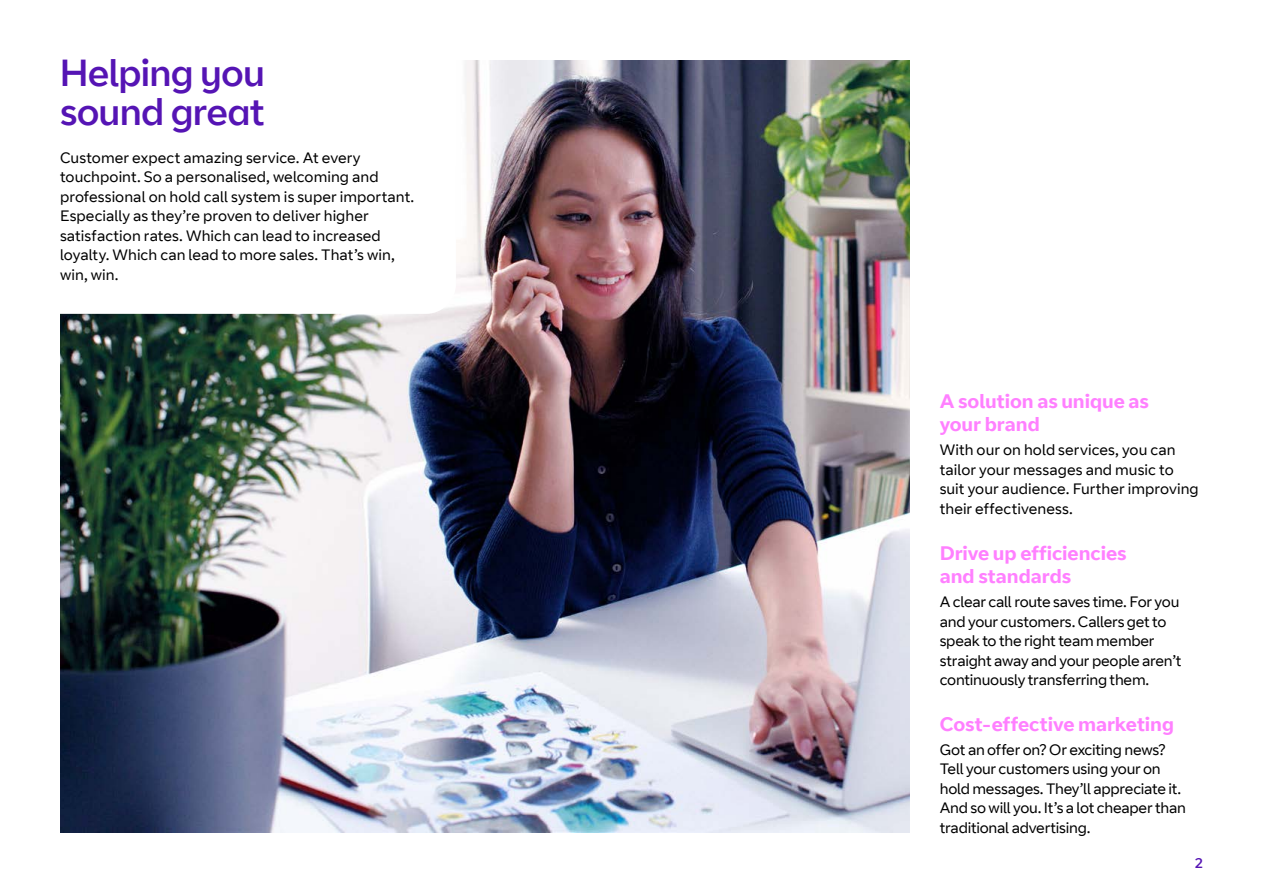
<style>
.page{position:relative;width:1263px;height:893px;background:#fff}
.page>*{position:absolute;margin:0;border:0;box-sizing:border-box;transform-origin:0 0}
.t1{font:37.5px/39px "BT Curve Headline";letter-spacing:-.005em;color:#5514b4}
.t2{font:700 19.5px/23.4px "BT Curve";letter-spacing:-.005em;color:#ff80ff}
.t3{font:15px/19.5px "BT Curve";letter-spacing:-.005em;color:#000}
.t4{font:14.25px "BT Curve Headline";color:#5514b4}
</style>
<div class="page">
<img style="left:60px;top:60px;width:850px;height:772px">
<div style="left:30px;top:29px;width:426px;height:137px;background:#fff"></div>
<svg style="left:60px;top:166px;width:396px;height:148px"></svg>
<h1 class="t1" style="left:60px;top:55px;width:206px">Helping you sound great</h1>
<p class="t3" style="left:60px;top:148px;width:356px">Customer expect amazing service. At every touchpoint. So a personalised, welcoming and professional on hold call system is super important.<br>Especially as they’re proven to deliver higher satisfaction rates. Which can lead to increased loyalty. Which can lead to more sales. That’s win, win, win.</p>
<h2 class="t2" style="left:940px;top:390px;width:211px">A solution as unique as your brand</h2>
<p class="t3" style="left:940px;top:441px;width:261px">With our on hold services, you can tailor your messages and music to suit your audience. Further improving their effectiveness.</p>
<h2 class="t2" style="left:940px;top:542px;width:188px">Drive up efficiencies and standards</h2>
<p class="t3" style="left:940px;top:593px;width:243px">A clear call route saves time. For you and your customers. Callers get to speak to the right team member straight away and your people aren’t continuously transferring them.</p>
<h2 class="t2" style="left:940px;top:713px;width:236px">Cost-effective marketing</h2>
<p class="t3" style="left:940px;top:740px;width:248px">Got an offer on? Or exciting news?<br>Tell your customers using your on hold messages. They’ll appreciate it.<br>And so will you. It’s a lot cheaper than traditional advertising.</p>
<p class="t4" style="left:1195px;top:855px;width:9px">2</p>
</div>
